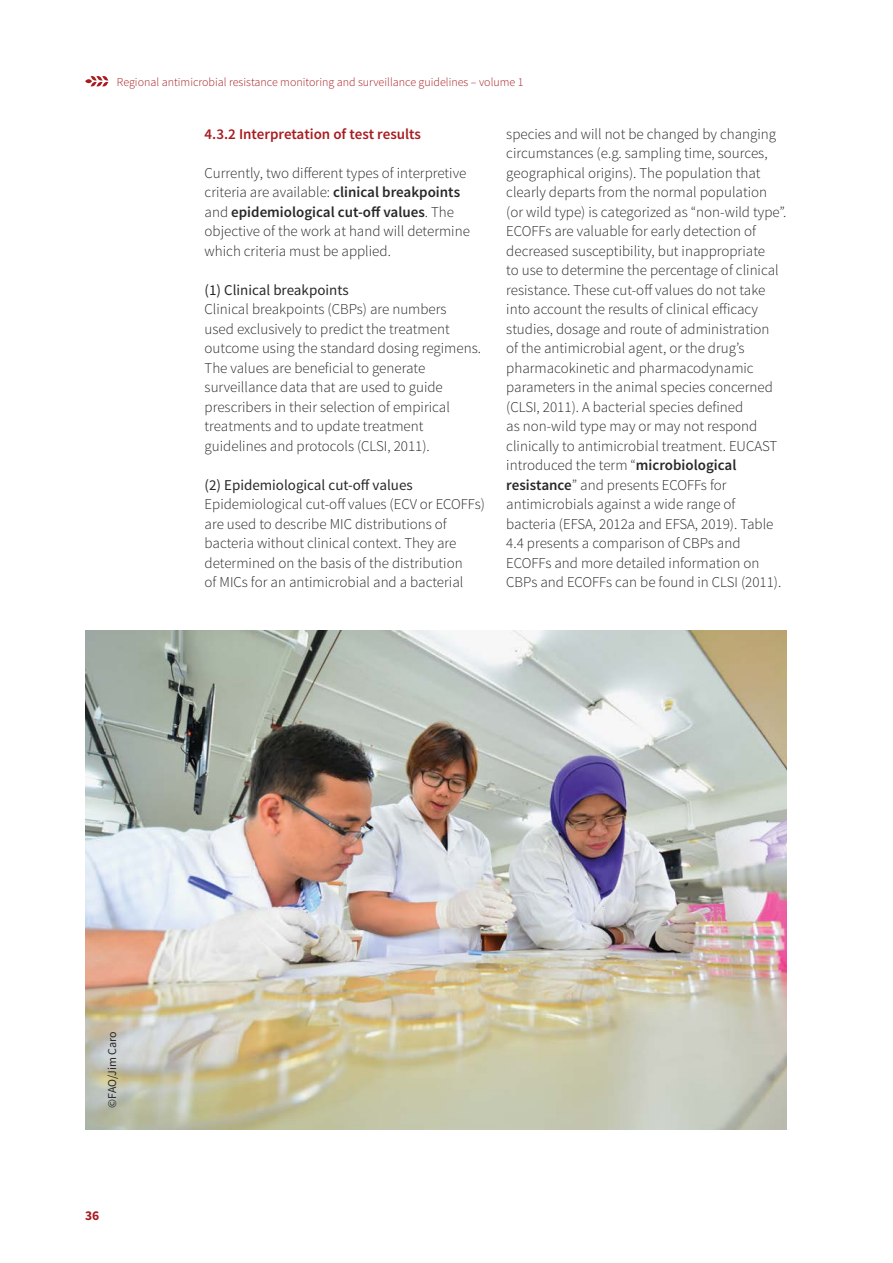
<style>
.page{position:relative;width:893px;height:1263px;background:#fff}
.page>*{position:absolute;margin:0;border:0;box-sizing:border-box;transform-origin:0 0}
.t1{font:300 15px/19.5px "Source Sans Pro";color:#292829}
.t2{font:15px "Source Sans Pro";color:#292829}
.t3{font:600 15px "Source Sans Pro";color:#a81c20}
.t4{font:700 13.5px "Source Sans Pro";color:#a81c20}
.t5{font:300 12px "Source Sans Pro";color:#a81c20}
.t6{font:12px "Source Sans Pro";color:#292829}
.s1{font-weight:600}
</style>
<div class="page">
<svg style="left:85px;top:76px;width:23px;height:10px"></svg>
<img style="left:85px;top:631px;width:702px;height:498px">
<p class="t5" style="left:117px;top:74px;width:408px">Regional antimicrobial resistance monitoring and surveillance guidelines – volume 1</p>
<p class="t3" style="left:205px;top:124px;width:218px">4.3.2 Interpretation of test results</p>
<p class="t1" style="left:205px;top:163px;width:267px">Currently, two different types of interpretive criteria are available: <span class="s1">clinical breakpoints </span>and <span class="s1">epidemiological cut-off values</span>. The objective of the work at hand will determine which criteria must be applied.</p>
<p class="t2" style="left:205px;top:281px;width:146px">(1) Clinical breakpoints</p>
<p class="t1" style="left:205px;top:300px;width:278px">Clinical breakpoints (CBPs) are numbers<br>used exclusively to predict the treatment outcome using the standard dosing regimens.<br>The values are beneficial to generate surveillance data that are used to guide prescribers in their selection of empirical treatments and to update treatment guidelines and protocols (CLSI, 2011).</p>
<p class="t2" style="left:205px;top:476px;width:210px">(2) Epidemiological cut-off values</p>
<p class="t1" style="left:205px;top:495px;width:282px">Epidemiological cut-off values (ECV or ECOFFs) are used to describe MIC distributions of bacteria without clinical context. They are determined on the basis of the distribution<br>of MICs for an antimicrobial and a bacterial</p>
<p class="t1" style="left:506px;top:124px;width:282px">species and will not be changed by changing circumstances (e.g. sampling time, sources, geographical origins). The population that clearly departs from the normal population (or wild type) is categorized as “non-wild type”.<br>ECOFFs are valuable for early detection of decreased susceptibility, but inappropriate<br>to use to determine the percentage of clinical resistance. These cut-off values do not take into account the results of clinical efficacy studies, dosage and route of administration<br>of the antimicrobial agent, or the drug’s pharmacokinetic and pharmacodynamic parameters in the animal species concerned (CLSI, 2011). A bacterial species defined<br>as non-wild type may or may not respond clinically to antimicrobial treatment. EUCAST introduced the term “<span class="s1">microbiological resistance</span>” and presents ECOFFs for antimicrobials against a wide range of bacteria (EFSA, 2012a and EFSA, 2019). Table 4.4 presents a comparison of CBPs and ECOFFs and more detailed information on CBPs and ECOFFs can be found in CLSI (2011).</p>
<p class="t6" style="left:105px;top:1108px;width:78px;rotate:-90deg">©FAO/Jim Caro</p>
<p class="t4" style="left:85px;top:1207px;width:16px">36</p>
</div>
